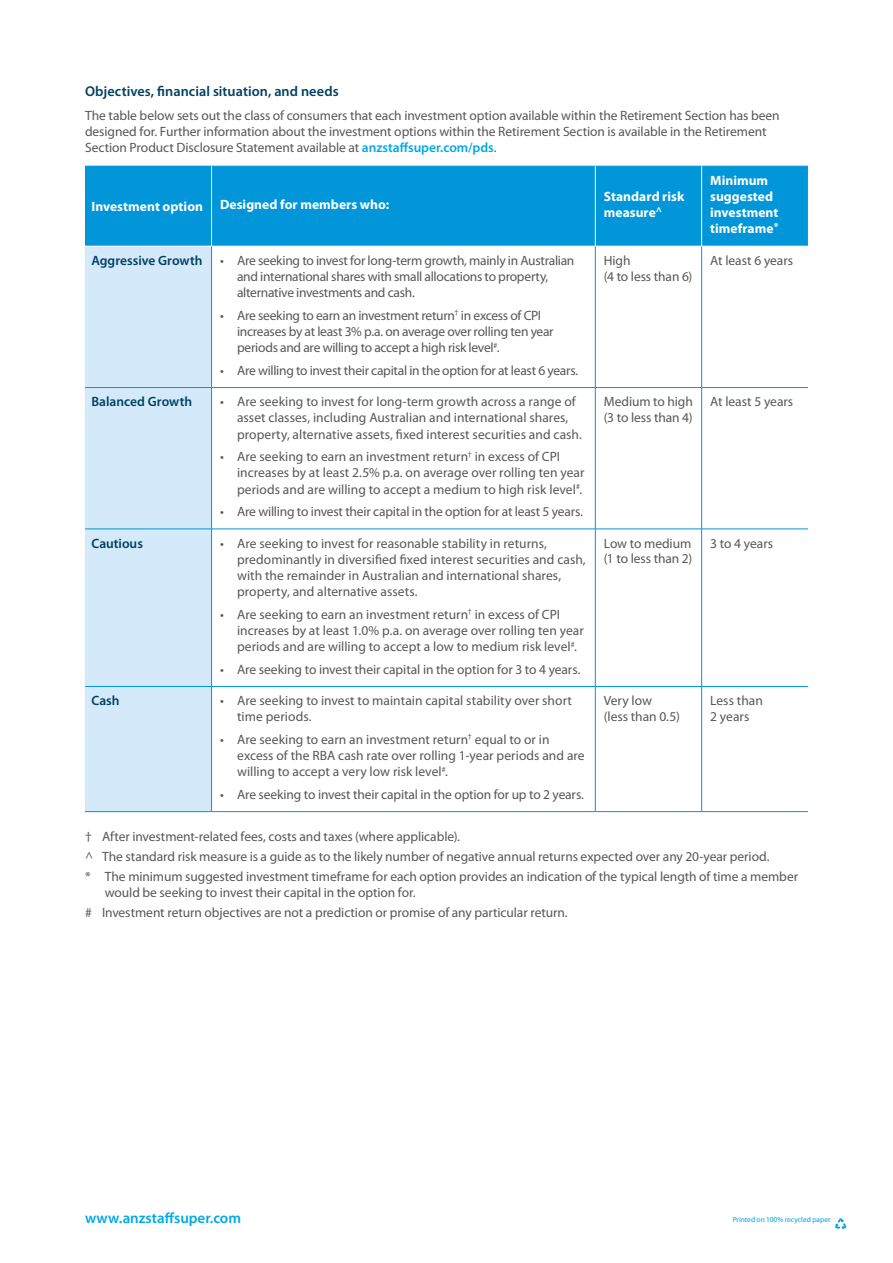
<style>
.page{position:relative;width:893px;height:1263px;background:#fff}
.page>*{position:absolute;margin:0;border:0;box-sizing:border-box;transform-origin:0 0}
.t1{font:600 15px "Myriad Pro";color:#00a9e2}
.t2{font:600 14.25px "Myriad Pro";letter-spacing:.005em;color:#004063}
.t3{font:13.5px/16.2px "Myriad Pro";letter-spacing:-.005em;color:#575756}
.t4{font:13.5px/16.2px "Myriad Pro";letter-spacing:-.025em;color:#575756}
.t5{font:700 13.5px/16.2px "Myriad Pro";letter-spacing:.005em;color:#fff}
.t6{font:600 13.5px "Myriad Pro";color:#004063}
.t7{font:7.5px "Myriad Pro";color:#00a1e4}
.s1{font-weight:600;color:#00a9e2}
</style>
<div class="page">
<svg style="left:835px;top:1218px;width:11px;height:11px"></svg>
<div style="left:85px;top:166px;width:127px;height:80px;background:#0096d9"></div>
<div style="left:212px;top:167px;width:596px;height:79px;background:#0096d9"></div>
<div style="left:85px;top:247px;width:126px;height:564px;background:#d4eafa"></div>
<hr style="left:212px;top:166px;width:383px;height:1px;background:#0096d9">
<hr style="left:595px;top:166px;width:107px;height:1px;background:#0096d9">
<hr style="left:702px;top:166px;width:106px;height:1px;background:#0096d9">
<hr style="left:211px;top:166px;width:1px;height:80px;background:#fff">
<hr style="left:595px;top:166px;width:1px;height:80px;background:#fff">
<hr style="left:701px;top:166px;width:1px;height:80px;background:#fff">
<hr style="left:212px;top:387px;width:383px;height:1px;background:#0096d9">
<hr style="left:595px;top:387px;width:107px;height:1px;background:#0096d9">
<hr style="left:702px;top:387px;width:106px;height:1px;background:#0096d9">
<hr style="left:212px;top:529px;width:383px;height:1px;background:#0096d9">
<hr style="left:595px;top:529px;width:107px;height:1px;background:#0096d9">
<hr style="left:702px;top:529px;width:106px;height:1px;background:#0096d9">
<hr style="left:212px;top:686px;width:383px;height:1px;background:#0096d9">
<hr style="left:595px;top:686px;width:107px;height:1px;background:#0096d9">
<hr style="left:702px;top:686px;width:106px;height:1px;background:#0096d9">
<hr style="left:85px;top:387px;width:127px;height:1px;background:#0096d9">
<hr style="left:85px;top:529px;width:127px;height:1px;background:#0096d9">
<hr style="left:85px;top:686px;width:127px;height:1px;background:#0096d9">
<hr style="left:211px;top:246px;width:1px;height:141px;background:#0096d9">
<hr style="left:595px;top:246px;width:1px;height:141px;background:#0096d9">
<hr style="left:701px;top:246px;width:1px;height:141px;background:#0096d9">
<hr style="left:211px;top:388px;width:1px;height:141px;background:#0096d9">
<hr style="left:595px;top:388px;width:1px;height:141px;background:#0096d9">
<hr style="left:701px;top:388px;width:1px;height:141px;background:#0096d9">
<hr style="left:211px;top:529px;width:1px;height:157px;background:#0096d9">
<hr style="left:595px;top:529px;width:1px;height:157px;background:#0096d9">
<hr style="left:701px;top:529px;width:1px;height:157px;background:#0096d9">
<hr style="left:211px;top:687px;width:1px;height:124px;background:#0096d9">
<hr style="left:595px;top:687px;width:1px;height:124px;background:#0096d9">
<hr style="left:701px;top:687px;width:1px;height:124px;background:#0096d9">
<hr style="left:85px;top:811px;width:127px;height:1px;background:#0096d9">
<hr style="left:212px;top:811px;width:383px;height:1px;background:#0096d9">
<hr style="left:595px;top:811px;width:107px;height:1px;background:#0096d9">
<hr style="left:702px;top:811px;width:106px;height:1px;background:#0096d9">
<p class="t2" style="left:85px;top:82px;width:255px">Objectives, financial situation, and needs</p>
<p class="t3" style="left:85px;top:107px;width:696px;line-height:15.8px">The table below sets out the class of consumers that each investment option available within the Retirement Section has been designed for. Further information about the investment options within the Retirement Section is available in the Retirement<br>Section Product Disclosure Statement available at <span class="s1">anzstaffsuper.com/pds</span>.</p>
<p class="t5" style="left:91px;top:198px;width:113px">Investment option</p>
<p class="t5" style="left:220px;top:196px;width:171px">Designed for members who:</p>
<p class="t5" style="left:604px;top:188px;width:82px">Standard risk measure<sup>^</sup></p>
<p class="t5" style="left:710px;top:172px;width:70px">Minimum suggested investment timeframe<sup>*</sup></p>
<p class="t6" style="left:91px;top:252px;width:113px">Aggressive Growth</p>
<p class="t4" style="left:237px;top:252px;width:339px;text-indent:-17px">• Are seeking to invest for long-term growth, mainly in Australian and international shares with small allocations to property, alternative investments and cash.</p>
<p class="t4" style="left:237px;top:307px;width:318px;text-indent:-17px">• Are seeking to earn an investment return<sup>†</sup> in excess of CPI increases by at least 3% p.a. on average over rolling ten year periods and are willing to accept a high risk level<sup>#</sup>.</p>
<p class="t3" style="left:220px;top:362px;width:360px">• Are willing to invest their capital in the option for at least 6 years.</p>
<p class="t6" style="left:91px;top:393px;width:102px">Balanced Growth</p>
<p class="t3" style="left:237px;top:393px;width:346px;text-indent:-17px">• Are seeking to invest for long-term growth across a range of asset classes, including Australian and international shares, property, alternative assets, fixed interest securities and cash.</p>
<p class="t3" style="left:237px;top:448px;width:349px;text-indent:-17px">• Are seeking to earn an investment return<sup>†</sup> in excess of CPI increases by at least 2.5% p.a. on average over rolling ten year periods and are willing to accept a medium to high risk level<sup>#</sup>.</p>
<p class="t3" style="left:220px;top:503px;width:364px">• Are willing to invest their capital in the option for at least 5 years.</p>
<p class="t6" style="left:91px;top:534px;width:53px">Cautious</p>
<p class="t3" style="left:237px;top:535px;width:350px;text-indent:-17px">• Are seeking to invest for reasonable stability in returns, predominantly in diversified fixed interest securities and cash, with the remainder in Australian and international shares, property, and alternative assets.</p>
<p class="t3" style="left:237px;top:606px;width:348px;text-indent:-17px">• Are seeking to earn an investment return<sup>†</sup> in excess of CPI increases by at least 1.0% p.a. on average over rolling ten year periods and are willing to accept a low to medium risk level<sup>#</sup>.</p>
<p class="t3" style="left:220px;top:661px;width:362px">• Are seeking to invest their capital in the option for 3 to 4 years.</p>
<p class="t6" style="left:91px;top:692px;width:30px">Cash</p>
<p class="t3" style="left:237px;top:692px;width:336px;text-indent:-17px">• Are seeking to invest to maintain capital stability over short time periods.</p>
<p class="t3" style="left:237px;top:731px;width:349px;text-indent:-17px">• Are seeking to earn an investment return<sup>†</sup> equal to or in excess of the RBA cash rate over rolling 1-year periods and are willing to accept a very low risk level<sup>#</sup>.</p>
<p class="t3" style="left:220px;top:786px;width:365px">• Are seeking to invest their capital in the option for up to 2 years.</p>
<p class="t3" style="left:604px;top:252px;width:90px;line-height:15.8px">High<br>(4 to less than 6)</p>
<p class="t3" style="left:710px;top:252px;width:85px">At least 6 years</p>
<p class="t3" style="left:604px;top:394px;width:91px;line-height:15.8px">Medium to high (3 to less than 4)</p>
<p class="t3" style="left:710px;top:393px;width:85px">At least 5 years</p>
<p class="t3" style="left:604px;top:535px;width:90px;line-height:15.8px">Low to medium (1 to less than 2)</p>
<p class="t3" style="left:710px;top:535px;width:65px">3 to 4 years</p>
<p class="t3" style="left:604px;top:692px;width:78px;line-height:15.8px">Very low<br>(less than 0.5)</p>
<p class="t3" style="left:710px;top:692px;width:54px;line-height:15.8px">Less than<br>2 years</p>
<p class="t3" style="left:85px;top:826px;width:715px;line-height:20px">† After investment-related fees, costs and taxes (where applicable).<br>^ The standard risk measure is a guide as to the likely number of negative annual returns expected over any 20-year period.<br>* The minimum suggested investment timeframe for each option provides an indication of the typical length of time a member</p>
<p class="t3" style="left:85px;top:882px;width:484px;line-height:20px;text-indent:20px">would be seeking to invest their capital in the option for.<br># Investment return objectives are not a prediction or promise of any particular return.</p>
<p class="t1" style="left:85px;top:1208px;width:158px">www.anzstaffsuper.com</p>
<p class="t7" style="left:733px;top:1215px;width:99px">Printed on 100% recycled paper</p>
</div>
